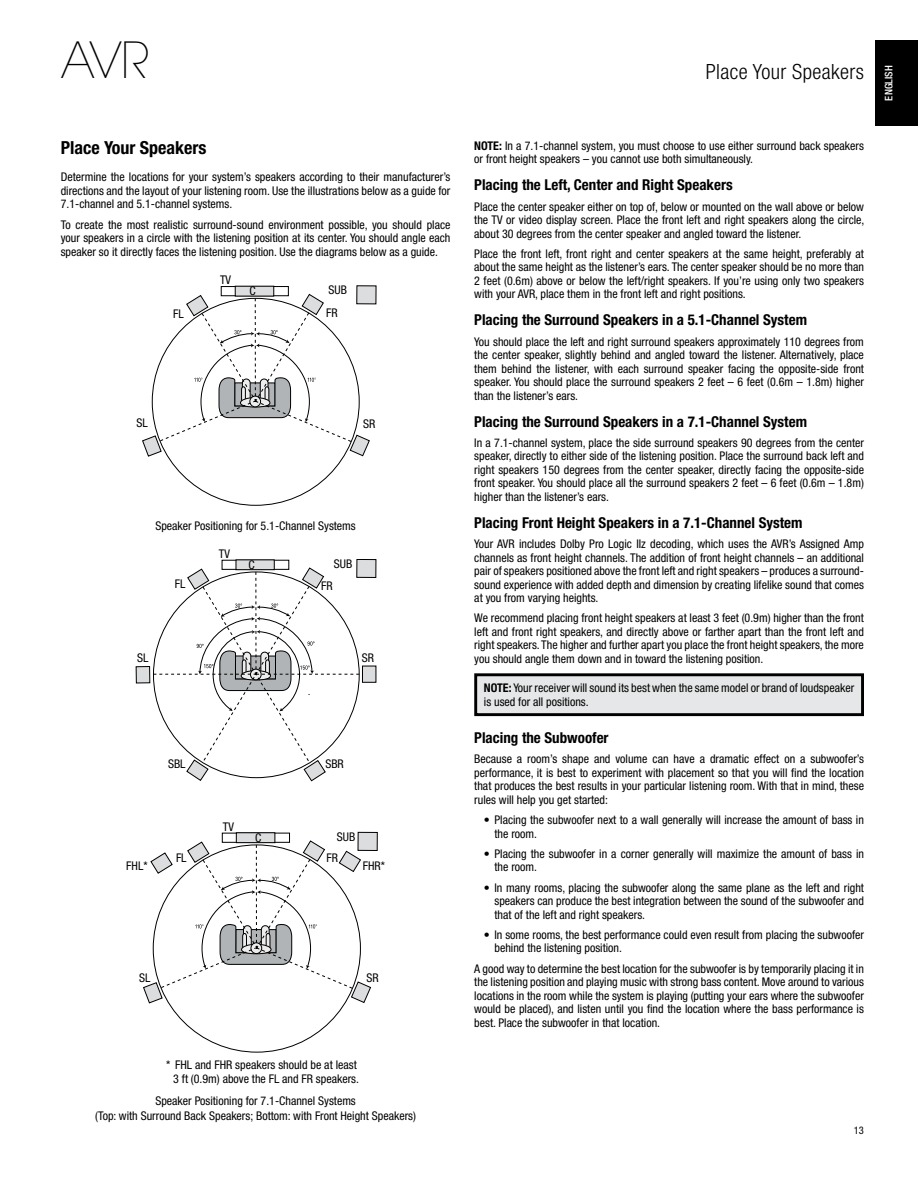
<style>
.page{position:relative;width:918px;height:1188px;background:#fff}
.page>*{position:absolute;margin:0;border:0;box-sizing:border-box;transform-origin:0 0}
.t1{font:200 49.5px "ITC Avant Garde Std";color:#000}
.t2{font:300 condensed 21px "Helvetica Neue LT Com";letter-spacing:.02em;color:#000}
.t3{font:700 condensed 18px "Helvetica Neue";color:#000}
.t4{font:700 condensed 15px "Helvetica Neue";color:#000}
.t5{font:condensed 12px/13.5px "Helvetica Neue";color:#000;text-align:justify}
.t6{font:500 condensed 10.5px "Helvetica Neue";color:#fff}
.t7{font:condensed 10.5px "Helvetica Neue";color:#000}
.s1{font-weight:700}
</style>
<div class="page">
<div style="left:876px;top:40px;width:42px;height:86px;background:#000"></div>
<div style="left:221px;top:286px;width:68px;height:10px;border:1px solid #000"></div>
<div style="left:235px;top:286px;width:39px;height:10px;background:#dcddde;border:1px solid #000"></div>
<div style="left:357px;top:286px;width:19px;height:18px;background:#dcddde"></div>
<svg style="left:142px;top:294px;width:228px;height:163px"></svg>
<div style="left:236px;top:560px;width:39px;height:10px;background:#dcddde"></div>
<div style="left:136px;top:667px;width:14px;height:16px;background:#dcddde"></div>
<div style="left:136px;top:666px;width:14px;height:17px;border:1px solid #000"></div>
<div style="left:362px;top:666px;width:14px;height:16px;background:#dcddde"></div>
<div style="left:362px;top:666px;width:14px;height:17px;border:1px solid #000"></div>
<svg style="left:153px;top:567px;width:207px;height:214px"></svg>
<div style="left:357px;top:559px;width:19px;height:18px;background:#dcddde"></div>
<div style="left:356px;top:559px;width:20px;height:19px;border:1px solid #000"></div>
<div style="left:222px;top:833px;width:68px;height:10px;border:1px solid #000"></div>
<div style="left:236px;top:832px;width:39px;height:11px;background:#dcddde;border:1px solid #000"></div>
<div style="left:358px;top:832px;width:19px;height:18px;background:#dcddde"></div>
<div style="left:358px;top:832px;width:20px;height:19px;border:1px solid #000"></div>
<svg style="left:143px;top:840px;width:228px;height:164px"></svg>
<div style="left:476px;top:675px;width:387px;height:40px;background:#e6e7e8"></div>
<div style="left:474px;top:673px;width:390px;height:43px;border:3px solid #000"></div>
<h1 class="t1" style="left:61px;top:31px;width:89px">AVR</h1>
<h3 class="t3" style="left:61px;top:137px;width:147px">Place Your Speakers</h3>
<p class="t5" style="left:61px;top:170px;width:391px">Determine the locations for your system’s speakers according to their manufacturer’s directions and the layout of your listening room. Use the illustrations below as a guide for 7.1-channel and 5.1-channel systems.</p>
<p class="t5" style="left:61px;top:218px;width:391px">To create the most realistic surround-sound environment possible, you should place your speakers in a circle with the listening position at its center. You should angle each speaker so it directly faces the listening position. Use the diagrams below as a guide.</p>
<p class="t5" style="left:220px;top:273px;width:7px">TV</p>
<p class="t5" style="left:250px;top:284px;width:7px">C</p>
<p class="t5" style="left:173px;top:306px;width:6px">FL</p>
<p class="t5" style="left:326px;top:306px;width:7px">FR</p>
<p class="t5" style="left:329px;top:283px;width:13px">SUB</p>
<p class="t5" style="left:137px;top:416px;width:12px">SL</p>
<p class="t5" style="left:363px;top:417px;width:13px">SR</p>
<p class="t5" style="left:155px;top:519px;width:202px">Speaker Positioning for 5.1-Channel Systems</p>
<p class="t5" style="left:219px;top:547px;width:7px">TV</p>
<p class="t5" style="left:248px;top:558px;width:7px">C</p>
<p class="t5" style="left:175px;top:577px;width:6px">FL</p>
<p class="t5" style="left:321px;top:579px;width:7px">FR</p>
<p class="t5" style="left:334px;top:557px;width:13px">SUB</p>
<p class="t5" style="left:137px;top:651px;width:12px">SL</p>
<p class="t5" style="left:362px;top:651px;width:13px">SR</p>
<p class="t5" style="left:168px;top:757px;width:13px">SBL</p>
<p class="t5" style="left:223px;top:820px;width:7px">TV</p>
<p class="t5" style="left:255px;top:831px;width:7px">C</p>
<p class="t5" style="left:325px;top:757px;width:13px">SBR</p>
<p class="t5" style="left:337px;top:830px;width:13px">SUB</p>
<p class="t5" style="left:176px;top:851px;width:6px">FL</p>
<p class="t5" style="left:327px;top:851px;width:7px">FR</p>
<p class="t5" style="left:126px;top:859px;width:23px">FHL*</p>
<p class="t5" style="left:363px;top:859px;width:24px">FHR*</p>
<p class="t5" style="left:139px;top:971px;width:12px">SL</p>
<p class="t5" style="left:367px;top:971px;width:13px">SR</p>
<p class="t5" style="left:173px;top:1058px;width:187px;text-align:right">speakers should be at least<br>3 ft (0.9m) above the FL and FR speakers.</p>
<p class="t5" style="left:95px;top:1094px;width:322px;line-height:15px;text-align:center">Speaker Positioning for 7.1-Channel Systems<br>(Top: with Surround Back Speakers; Bottom: with Front Height Speakers)</p>
<p class="t5" style="left:166px;top:1058px;width:13px">* FHL</p>
<p class="t5" style="left:195px;top:1058px;width:27px">and FHR</p>
<h2 class="t2" style="left:706px;top:59px;width:160px">Place Your Speakers</h2>
<p class="t5" style="left:474px;top:139px;width:391px"><span class="s1">NOTE:</span> In a 7.1-channel system, you must choose to use either surround back speakers or front height speakers – you cannot use both simultaneously.</p>
<p class="t4" style="left:474px;top:176px;width:260px">Placing the Left, Center and Right Speakers</p>
<p class="t5" style="left:474px;top:200px;width:392px">Place the center speaker either on top of, below or mounted on the wall above or below the TV or video display screen. Place the front left and right speakers along the circle, about 30 degrees from the center speaker and angled toward the listener.</p>
<p class="t5" style="left:474px;top:247px;width:391px">Place the front left, front right and center speakers at the same height, preferably at about the same height as the listener’s ears. The center speaker should be no more than 2 feet (0.6m) above or below the left/right speakers. If you’re using only two speakers with your AVR, place them in the front left and right positions.</p>
<p class="t4" style="left:474px;top:311px;width:334px">Placing the Surround Speakers in a 5.1-Channel System</p>
<p class="t5" style="left:474px;top:335px;width:391px">You should place the left and right surround speakers approximately 110 degrees from the center speaker, slightly behind and angled toward the listener. Alternatively, place them behind the listener, with each surround speaker facing the opposite-side front speaker. You should place the surround speakers 2 feet – 6 feet (0.6m – 1.8m) higher than the listener’s ears.</p>
<p class="t4" style="left:474px;top:412px;width:334px">Placing the Surround Speakers in a 7.1-Channel System</p>
<p class="t5" style="left:474px;top:436px;width:391px">In a 7.1-channel system, place the side surround speakers 90 degrees from the center speaker, directly to either side of the listening position. Place the surround back left and right speakers 150 degrees from the center speaker, directly facing the opposite-side front speaker. You should place all the surround speakers 2 feet – 6 feet (0.6m – 1.8m) higher than the listener’s ears.</p>
<p class="t4" style="left:474px;top:513px;width:330px">Placing Front Height Speakers in a 7.1-Channel System</p>
<p class="t5" style="left:474px;top:537px;width:391px">Your AVR includes Dolby Pro Logic IIz decoding, which uses the AVR’s Assigned Amp channels as front height channels. The addition of front height channels – an additional pair of speakers positioned above the front left and right speakers – produces a surround&shy;sound experience with added depth and dimension by creating lifelike sound that comes at you from varying heights.</p>
<p class="t5" style="left:474px;top:611px;width:391px">We recommend placing front height speakers at least 3 feet (0.9m) higher than the front left and front right speakers, and directly above or farther apart than the front left and right speakers. The higher and further apart you place the front height speakers, the more you should angle them down and in toward the listening position.</p>
<p class="t5" style="left:484px;top:681px;width:372px"><span class="s1">NOTE:</span> Your receiver will sound its best when the same model or brand of loudspeaker is used for all positions.</p>
<p class="t4" style="left:474px;top:729px;width:136px">Placing the Subwoofer</p>
<p class="t5" style="left:474px;top:752px;width:391px">Because a room’s shape and volume can have a dramatic effect on a subwoofer’s performance, it is best to experiment with placement so that you will find the location that produces the best results in your particular listening room. With that in mind, these rules will help you get started:</p>
<p class="t5" style="left:494px;top:813px;width:371px;text-indent:-10px">• Placing the subwoofer next to a wall generally will increase the amount of bass in the room.</p>
<p class="t5" style="left:494px;top:847px;width:371px;text-indent:-10px">• Placing the subwoofer in a corner generally will maximize the amount of bass in the room.</p>
<p class="t5" style="left:494px;top:881px;width:371px;text-indent:-10px">• In many rooms, placing the subwoofer along the same plane as the left and right speakers can produce the best integration between the sound of the subwoofer and that of the left and right speakers.</p>
<p class="t5" style="left:494px;top:928px;width:371px;text-indent:-10px">• In some rooms, the best performance could even result from placing the subwoofer behind the listening position.</p>
<p class="t5" style="left:474px;top:962px;width:391px">A good way to determine the best location for the subwoofer is by temporarily placing it in the listening position and playing music with strong bass content. Move around to various locations in the room while the system is playing (putting your ears where the subwoofer would be placed), and listen until you find the location where the bass performance is best. Place the subwoofer in that location.</p>
<p class="t6" style="left:882px;top:101px;width:36px;rotate:-90deg">English</p>
<p class="t7" style="left:854px;top:1124px;width:12px">13</p>
</div>
